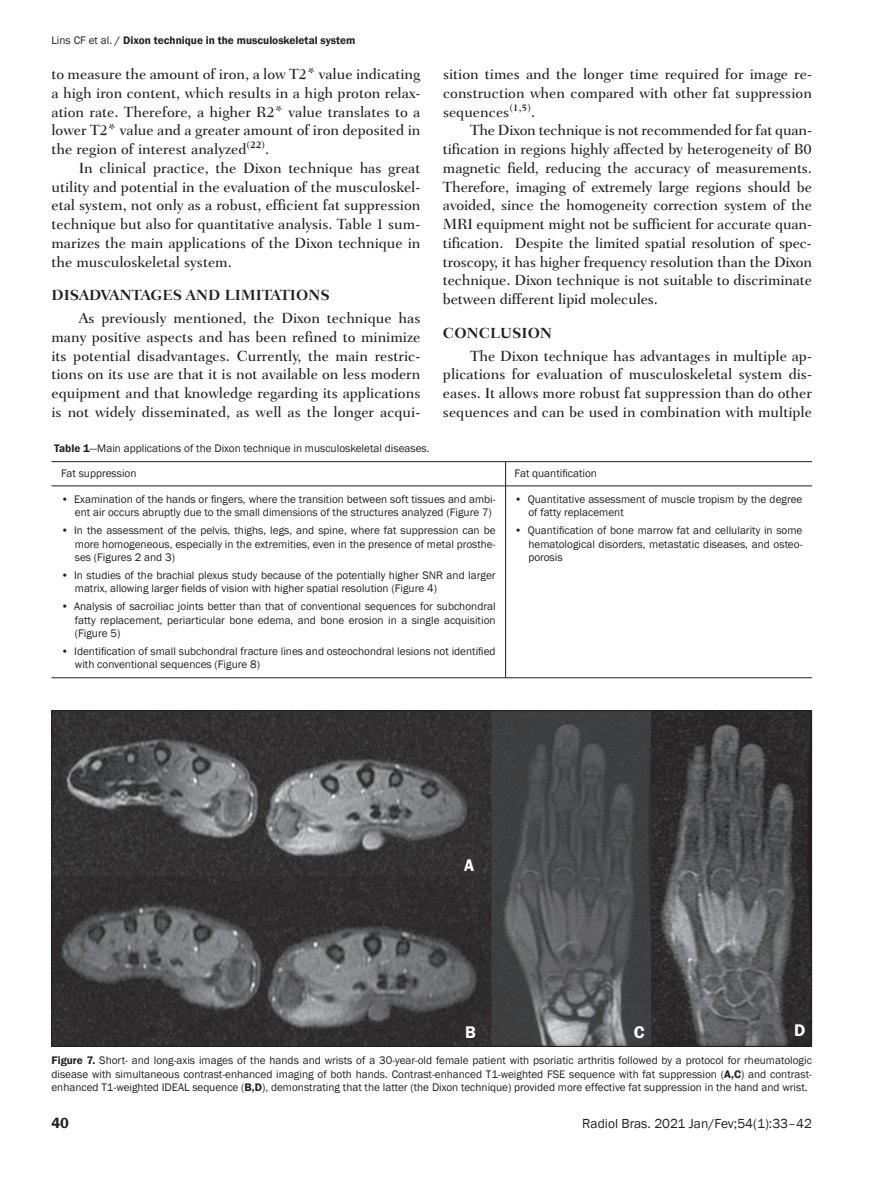
<style>
.page{position:relative;width:893px;height:1191px;background:#fff}
.page>*{position:absolute;margin:0;border:0;box-sizing:border-box;transform-origin:0 0}
.t1{font:600 17.4px "Franklin Gothic";color:#fff;scale:.95 1}
.t2{font:600 17.4px "Franklin Gothic";color:#fff}
.t3{font:500 15px/18.8px "Fairfield LT";color:#231f20;text-align:justify}
.t4{font:700 15px "Fairfield LT";color:#231f20}
.t5{font:600 15px "Franklin Gothic";color:#231f20}
.t6{font:13.5px "Franklin Gothic";color:#231f20}
.t7{font:11.25px/13.5px "Franklin Gothic";color:#231f20;text-align:justify}
.t8{font:600 11.25px "Franklin Gothic";color:#231f20}
.s1{font-weight:400}
.s2{font-weight:500}
.s3{font-weight:600}
</style>
<div class="page">
<img style="left:53px;top:712px;width:757px;height:332px">
<hr style="left:51px;top:461px;width:761px;height:1px;background:#231f20">
<hr style="left:51px;top:485px;width:761px;height:1px;background:#231f20">
<hr style="left:51px;top:677px;width:761px;height:1px;background:#231f20">
<hr style="left:505px;top:462px;width:1px;height:216px;background:#231f20">
<p class="t8" style="left:51px;top:33px;width:306px"><span class="s1">Lins CF et al.</span> <span class="s2">/</span> Dixon technique in the musculoskeletal system</p>
<p class="t3" style="left:51px;top:65px;width:370px">to measure the amount of iron, a low T2* value indicating a high iron content, which results in a high proton relax&shy;ation rate. Therefore, a higher R2* value translates to a lower T2* value and a greater amount of iron deposited in the region of interest analyzed<sup>(22)</sup>.</p>
<p class="t3" style="left:51px;top:159px;width:370px;text-indent:27px">In clinical practice, the Dixon technique has great utility and potential in the evaluation of the musculoskel&shy;etal system, not only as a robust, efficient fat suppression technique but also for quantitative analysis. Table 1 sum&shy;marizes the main applications of the Dixon technique in the musculoskeletal system.</p>
<p class="t4" style="left:51px;top:286px;width:280px">DISADVANTAGES AND LIMITATIONS</p>
<p class="t3" style="left:51px;top:309px;width:370px;text-indent:27px">As previously mentioned, the Dixon technique has many positive aspects and has been refined to minimize its potential disadvantages. Currently, the main restric&shy;tions on its use are that it is not available on less modern equipment and that knowledge regarding its applications is not widely disseminated, as well as the longer acqui-</p>
<p class="t3" style="left:443px;top:65px;width:370px">sition times and the longer time required for image re&shy;construction when compared with other fat suppression sequences<sup>(1,5)</sup>.</p>
<p class="t3" style="left:443px;top:121px;width:371px;text-indent:27px">The Dixon technique is not recommended for fat quan&shy;tification in regions highly affected by heterogeneity of B0 magnetic field, reducing the accuracy of measurements.<br>Therefore, imaging of extremely large regions should be avoided, since the homogeneity correction system of the MRI equipment might not be sufficient for accurate quan&shy;tification. Despite the limited spatial resolution of spec&shy;troscopy, it has higher frequency resolution than the Dixon technique. Dixon technique is not suitable to discriminate between different lipid molecules.</p>
<p class="t4" style="left:443px;top:324px;width:111px">CONCLUSION</p>
<p class="t3" style="left:443px;top:346px;width:370px;text-indent:27px">The Dixon technique has advantages in multiple ap&shy;plications for evaluation of musculoskeletal system dis&shy;eases. It allows more robust fat suppression than do other sequences and can be used in combination with multiple</p>
<p class="t7" style="left:54px;top:441px;width:377px"><span class="s3">Table 1</span>—Main applications of the Dixon technique in musculoskeletal diseases.</p>
<p class="t7" style="left:61px;top:467px;width:77px">Fat suppression</p>
<p class="t7" style="left:75px;top:492px;width:422px;text-indent:-14px">• Examination of the hands or fingers, where the transition between soft tissues and ambi&shy;ent air occurs abruptly due to the small dimensions of the structures analyzed (Figure 7)</p>
<p class="t7" style="left:75px;top:524px;width:422px;text-indent:-14px">• In the assessment of the pelvis, thighs, legs, and spine, where fat suppression can be more homogeneous, especially in the extremities, even in the presence of metal prosthe&shy;ses (Figures 2 and 3)</p>
<p class="t7" style="left:75px;top:568px;width:422px;text-indent:-14px">• In studies of the brachial plexus study because of the potentially higher SNR and larger matrix, allowing larger fields of vision with higher spatial resolution (Figure 4)</p>
<p class="t7" style="left:75px;top:600px;width:422px;text-indent:-14px">• Analysis of sacroiliac joints better than that of conventional sequences for subchondral fatty replacement, periarticular bone edema, and bone erosion in a single acquisition (Figure 5)</p>
<p class="t7" style="left:75px;top:644px;width:422px;text-indent:-14px">• Identification of small subchondral fracture lines and osteochondral lesions not identified with conventional sequences (Figure 8)</p>
<p class="t7" style="left:515px;top:467px;width:84px">Fat quantification</p>
<p class="t7" style="left:528px;top:492px;width:276px;text-indent:-14px">• Quantitative assessment of muscle tropism by the degree of fatty replacement</p>
<p class="t7" style="left:528px;top:524px;width:276px;text-indent:-14px">• Quantification of bone marrow fat and cellularity in some hematological disorders, metastatic diseases, and osteo&shy;porosis</p>
<p class="t1" style="left:464px;top:854px;width:12px">A</p>
<p class="t1" style="left:465px;top:1021px;width:13px">B</p>
<p class="t2" style="left:634px;top:1021px;width:12px">C</p>
<p class="t2" style="left:794px;top:1020px;width:13px">D</p>
<p class="t7" style="left:51px;top:1054px;width:762px"><span class="s3">Figure 7.</span> Short- and long-axis images of the hands and wrists of a 30-year-old female patient with psoriatic arthritis followed by a protocol for rheumatologic disease with simultaneous contrast-enhanced imaging of both hands. Contrast-enhanced T1-weighted FSE sequence with fat suppression (<span class="s3">A,C</span>) and contrast&shy;enhanced T1-weighted IDEAL sequence (<span class="s3">B,D</span>), demonstrating that the latter (the Dixon technique) provided more effective fat suppression in the hand and wrist.</p>
<p class="t5" style="left:51px;top:1113px;width:19px">40</p>
<p class="t6" style="left:582px;top:1114px;width:231px">Radiol Bras. 2021 Jan/Fev;54(1):33–42</p>
</div>
